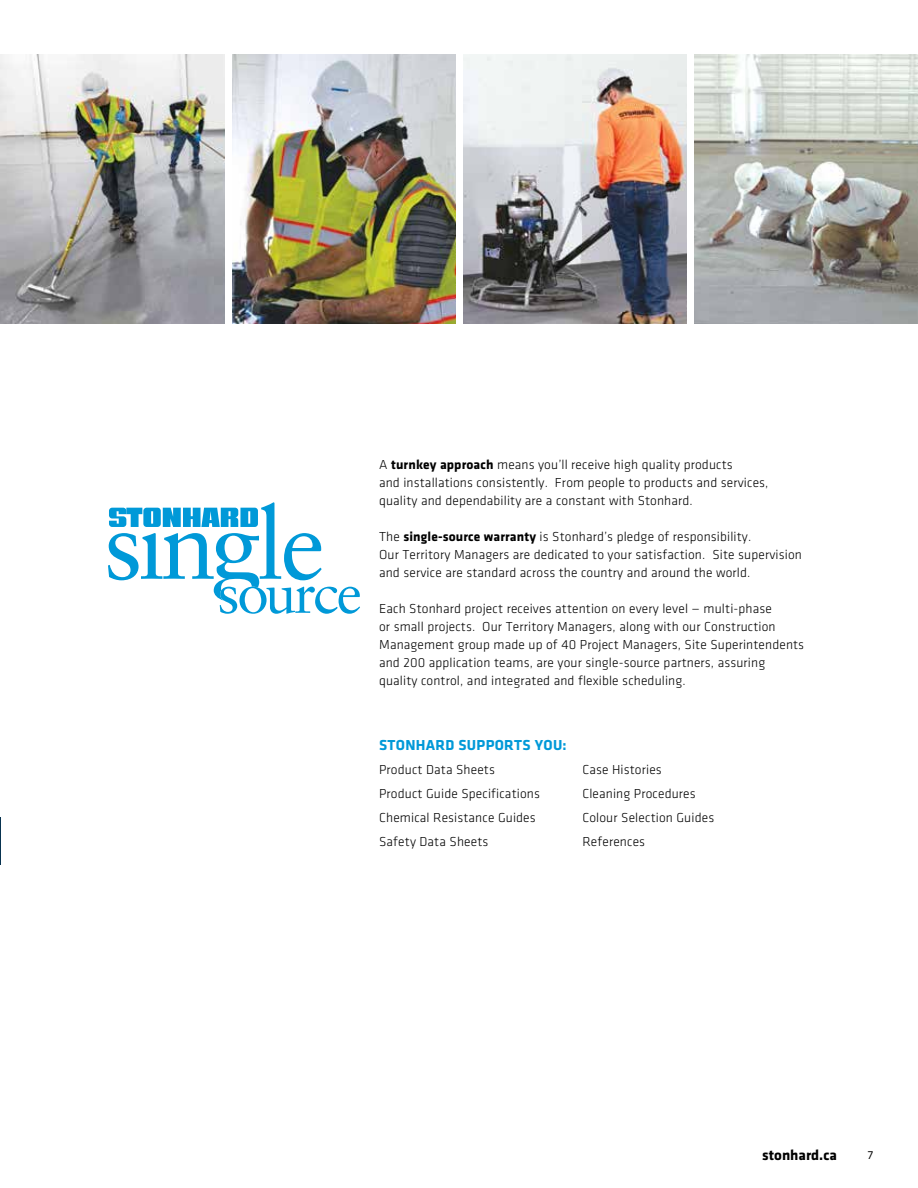
<style>
.page{position:relative;width:918px;height:1188px;background:#fff}
.page>*{position:absolute;margin:0;border:0;box-sizing:border-box;transform-origin:0 0}
.t1{font:700 15px "Klavika";letter-spacing:.02em;color:#0099d8}
.t2{font:700 15px "Klavika";color:#000}
.t3{font:300 13.5px/18px "Klavika";letter-spacing:.01em;color:#000}
.t4{font:12px "Klavika";color:#000}
.s1{font-weight:700}
</style>
<div class="page">
<svg style="left:108px;top:502px;width:252px;height:112px"></svg>
<img style="left:0;top:54px;width:224px;height:270px">
<img style="left:232px;top:54px;width:223px;height:270px">
<img style="left:463px;top:54px;width:223px;height:270px">
<img style="left:694px;top:54px;width:224px;height:270px">
<hr style="left:0;top:817px;width:1px;height:47px;background:#083350">
<p class="t3" style="left:379px;top:456px;width:391px">A <span class="s1">turnkey approach</span> means you’ll receive high quality products<br>and installations consistently. From people to products and services, quality and dependability are a constant with Stonhard.</p>
<p class="t3" style="left:379px;top:528px;width:424px">The <span class="s1">single-source warranty</span> is Stonhard’s pledge of responsibility.<br>Our Territory Managers are dedicated to your satisfaction. Site supervision and service are standard across the country and around the world.</p>
<p class="t3" style="left:379px;top:600px;width:427px">Each Stonhard project receives attention on every level — multi-phase<br>or small projects. Our Territory Managers, along with our Construction Management group made up of 40 Project Managers, Site Superintendents and 200 application teams, are your single-source partners, assuring quality control, and integrated and flexible scheduling.</p>
<p class="t1" style="left:379px;top:737px;width:189px">STONHARD SUPPORTS YOU:</p>
<p class="t3" style="left:379px;top:758px;width:162px;line-height:24px">Product Data Sheets<br>Product Guide Specifications<br>Chemical Resistance Guides<br>Safety Data Sheets</p>
<p class="t3" style="left:582px;top:758px;width:133px;line-height:24px">Case Histories<br>Cleaning Procedures<br>Colour Selection Guides<br>References</p>
<p class="t2" style="left:762px;top:1147px;width:76px">stonhard.ca</p>
<p class="t4" style="left:868px;top:1148px;width:7px">7</p>
</div>
